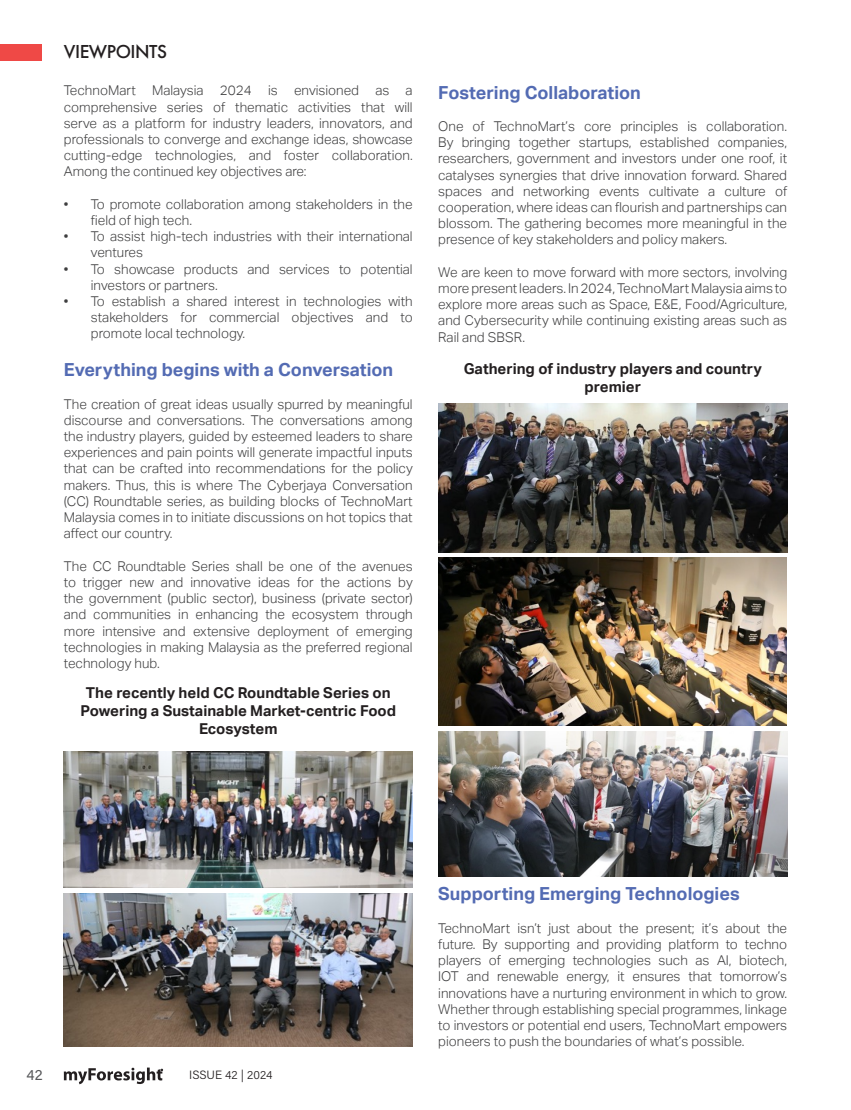
<style>
.page{position:relative;width:851px;height:1110px;background:#fff}
.page>*{position:absolute;margin:0;border:0;box-sizing:border-box;transform-origin:0 0}
.t1{font:500 19.5px "Futura PT";letter-spacing:-.025em;color:#231f20}
.t2{font:700 18px "Aktiv Grotesk";color:#536bb3}
.t3{font:700 15px/18px "Aktiv Grotesk";color:#231f20;text-align:center}
.t4{font:15px "Acumin Pro";color:#57585a}
.Paragraph_Style_1{font:300 13.5px/16.2px "Aktiv Grotesk";color:#3e3e3f;text-align:justify}
.t5{font:300 12px "Acumin Pro";color:#231f20}
</style>
<div class="page">
<img style="left:438px;top:403px;width:349px;height:149px">
<img style="left:438px;top:557px;width:348px;height:168px">
<img style="left:438px;top:731px;width:349px;height:145px">
<img style="left:64px;top:893px;width:348px;height:153px">
<img style="left:64px;top:752px;width:348px;height:135px">
<div style="left:0;top:44px;width:42px;height:16px;background:#ef4946"></div>
<svg style="left:64px;top:1067px;width:99px;height:17px"></svg>
<h1 class="t1" style="left:64px;top:40px;width:105px">VIEWPOINTS</h1>
<p class="Paragraph_Style_1" style="left:64px;top:83px;width:350px">TechnoMart Malaysia 2024 is envisioned as a comprehensive series of thematic activities that will serve as a platform for industry leaders, innovators, and professionals to converge and exchange ideas, showcase cutting-edge technologies, and foster collaboration.<br>Among the continued key objectives are:</p>
<p class="Paragraph_Style_1" style="left:91px;top:196px;width:323px;text-indent:-27px">• To promote collaboration among stakeholders in the field of high tech.</p>
<p class="Paragraph_Style_1" style="left:91px;top:228px;width:323px;text-indent:-27px">• To assist high-tech industries with their international ventures</p>
<p class="Paragraph_Style_1" style="left:91px;top:261px;width:323px;text-indent:-27px">• To showcase products and services to potential investors or partners.</p>
<p class="Paragraph_Style_1" style="left:91px;top:293px;width:323px;text-indent:-27px">• To establish a shared interest in technologies with stakeholders for commercial objectives and to promote local technology.</p>
<p class="t2" style="left:64px;top:359px;width:331px">Everything begins with a Conversation</p>
<p class="Paragraph_Style_1" style="left:64px;top:396px;width:350px">The creation of great ideas usually spurred by meaningful discourse and conversations. The conversations among the industry players, guided by esteemed leaders to share experiences and pain points will generate impactful inputs that can be crafted into recommendations for the policy makers. Thus, this is where The Cyberjaya Conversation (CC) Roundtable series, as building blocks of TechnoMart Malaysia comes in to initiate discussions on hot topics that affect our country.</p>
<p class="Paragraph_Style_1" style="left:64px;top:558px;width:350px">The CC Roundtable Series shall be one of the avenues to trigger new and innovative ideas for the actions by the government (public sector), business (private sector) and communities in enhancing the ecosystem through more intensive and extensive deployment of emerging technologies in making Malaysia as the preferred regional technology hub.</p>
<p class="t3" style="left:80px;top:684px;width:317px">The recently held CC Roundtable Series on<br>Powering a Sustainable Market-centric Food<br>Ecosystem</p>
<p class="t2" style="left:438px;top:82px;width:204px">Fostering Collaboration</p>
<p class="Paragraph_Style_1" style="left:438px;top:118px;width:350px">One of TechnoMart’s core principles is collaboration.<br>By bringing together startups, established companies, researchers, government and investors under one roof, it catalyses synergies that drive innovation forward. Shared spaces and networking events cultivate a culture of cooperation, where ideas can flourish and partnerships can blossom. The gathering becomes more meaningful in the presence of key stakeholders and policy makers.</p>
<p class="Paragraph_Style_1" style="left:438px;top:264px;width:350px">We are keen to move forward with more sectors, involving more present leaders. In 2024, TechnoMart Malaysia aims to explore more areas such as Space, E&amp;E, Food/Agriculture, and Cybersecurity while continuing existing areas such as Rail and SBSR.</p>
<p class="t3" style="left:463px;top:360px;width:299px">Gathering of industry players and country premier</p>
<p class="t4" style="left:27px;top:1064px;width:17px">42</p>
<p class="t5" style="left:189px;top:1067px;width:85px">ISSUE 42 | 2024</p>
<p class="t2" style="left:438px;top:883px;width:303px">Supporting Emerging Technologies</p>
<p class="Paragraph_Style_1" style="left:438px;top:920px;width:350px">TechnoMart isn’t just about the present; it’s about the future. By supporting and providing platform to techno players of emerging technologies such as AI, biotech, IOT and renewable energy, it ensures that tomorrow’s innovations have a nurturing environment in which to grow.<br>Whether through establishing special programmes, linkage to investors or potential end users, TechnoMart empowers pioneers to push the boundaries of what’s possible.</p>
</div>
